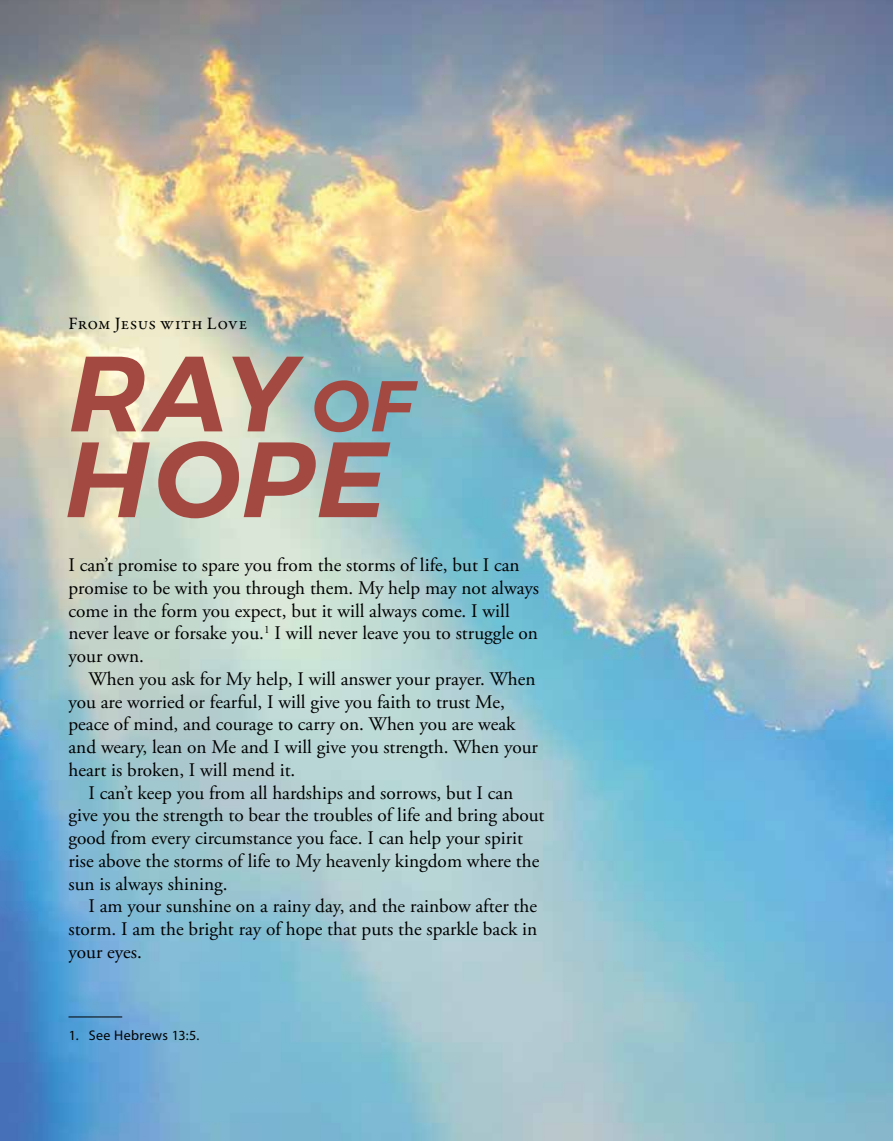
<style>
.page{position:relative;width:893px;height:1141px;background:#fff}
.page>*{position:absolute;margin:0;border:0;box-sizing:border-box;transform-origin:0 0}
.t1{font:italic 600 106.75px/85.8px "Argentum Sans";letter-spacing:.01em;color:#a44942}
.t2{font:19.25px/22.8px "Adobe Garamond Pro";color:#000}
.t3{font:17.5px "Garamond Premr Pro";letter-spacing:.02em;color:#000}
.t4{font:14px "Myriad Pro";letter-spacing:.03em;color:#000}
.s1{font-size:71.75px}
</style>
<div class="page">
<img style="left:0;top:0;width:893px;height:1141px">
<hr style="left:68px;top:1016px;width:54px;height:1px;background:#000">
<p class="t3" style="left:68px;top:313px;width:180px">From Jesus with Love</p>
<h1 class="t1" style="left:68px;top:341px;width:346px">RAY <span class="s1">OF<br></span>HOPE</h1>
<p class="t2" style="left:68px;top:554px;width:472px">I can’t promise to spare you from the storms of life, but I can promise to be with you through them. My help may not always come in the form you expect, but it will always come. I will never leave or forsake you.<sup>1</sup> I will never leave you to struggle on your own.</p>
<p class="t2" style="left:69px;top:668px;width:471px;text-indent:20px">When you ask for My help, I will answer your prayer. When you are worried or fearful, I will give you faith to trust Me, peace of mind, and courage to carry on. When you are weak and weary, lean on Me and I will give you strength. When your heart is broken, I will mend it.</p>
<p class="t2" style="left:69px;top:782px;width:477px;text-indent:20px">I can’t keep you from all hardships and sorrows, but I can give you the strength to bear the troubles of life and bring about good from every circumstance you face. I can help your spirit rise above the storms of life to My heavenly kingdom where the sun is always shining.</p>
<p class="t2" style="left:69px;top:896px;width:470px;text-align:justify;text-indent:20px">I am your sunshine on a rainy day, and the rainbow after the storm. I am the bright ray of hope that puts the sparkle back in your eyes.</p>
<p class="t4" style="left:69px;top:1026px;width:132px">1. See Hebrews 13:5.</p>
</div>
